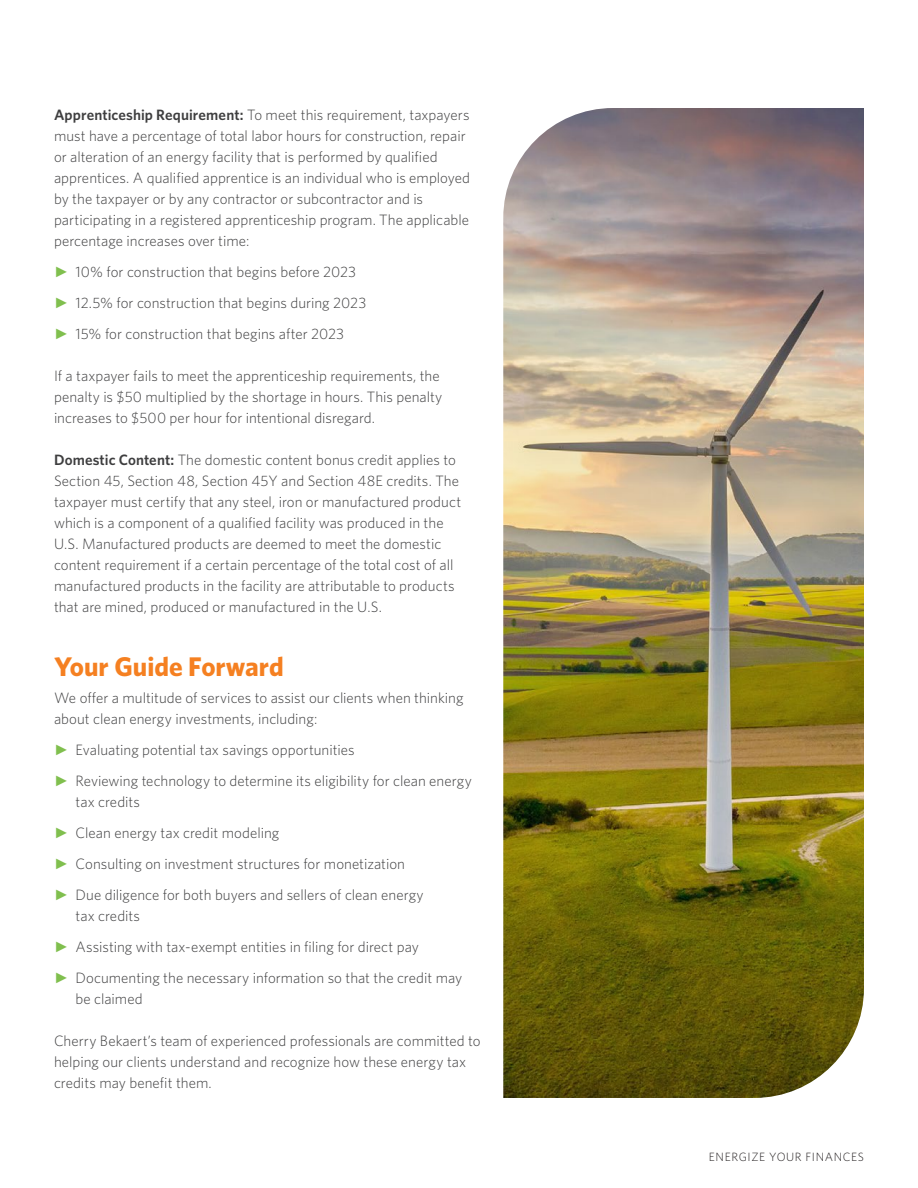
<style>
.page{position:relative;width:918px;height:1188px;background:#fff}
.page>*{position:absolute;margin:0;border:0;box-sizing:border-box;transform-origin:0 0}
.t1{font:700 27px "Whitney";color:#f58021}
.t2{font:300 15px/21px "Whitney";color:#3e3e3f}
.t3{font:300 12px "Whitney";letter-spacing:.05em;color:#231f20}
.s1{font-weight:600}
.s2{font-family:"Arial";font-weight:400;color:#80bf4e}
</style>
<div class="page">
<img style="left:503px;top:108px;width:361px;height:990px">
<p class="t2" style="left:54px;top:104px;width:418px"><span class="s1">Apprenticeship Requirement:</span> To meet this requirement, taxpayers must have a percentage of total labor hours for construction, repair or alteration of an energy facility that is performed by qualified apprentices. A qualified apprentice is an individual who is employed by the taxpayer or by any contractor or subcontractor and is participating in a registered apprenticeship program. The applicable percentage increases over time:</p>
<p class="t2" style="left:54px;top:256px;width:314px;line-height:31px"><span class="s2">►</span> 10% for construction that begins before 2023 <span class="s2">►</span> 12.5% for construction that begins during 2023 <span class="s2">►</span> 15% for construction that begins after 2023</p>
<p class="t2" style="left:54px;top:365px;width:390px">If a taxpayer fails to meet the apprenticeship requirements, the penalty is $50 multiplied by the shortage in hours. This penalty increases to $500 per hour for intentional disregard.</p>
<p class="t2" style="left:54px;top:449px;width:409px"><span class="s1">Domestic Content:</span> The domestic content bonus credit applies to Section 45, Section 48, Section 45Y and Section 48E credits. The taxpayer must certify that any steel, iron or manufactured product which is a component of a qualified facility was produced in the U.S. Manufactured products are deemed to meet the domestic content requirement if a certain percentage of the total cost of all manufactured products in the facility are attributable to products that are mined, produced or manufactured in the U.S.</p>
<h1 class="t1" style="left:54px;top:649px;width:231px">Your Guide Forward</h1>
<p class="t2" style="left:54px;top:687px;width:411px">We offer a multitude of services to assist our clients when thinking about clean energy investments, including:</p>
<p class="t2" style="left:54px;top:734px;width:419px;line-height:31px"><span class="s2">►</span> Evaluating potential tax savings opportunities<br><span class="s2">►</span> Reviewing technology to determine its eligibility for clean energy</p>
<p class="t2" style="left:54px;top:786px;width:371px;line-height:31px;text-indent:22px">tax credits<br><span class="s2">►</span> Clean energy tax credit modeling<br><span class="s2">►</span> Consulting on investment structures for monetization<br><span class="s2">►</span> Due diligence for both buyers and sellers of clean energy</p>
<p class="t2" style="left:54px;top:900px;width:410px;line-height:31px;text-indent:22px">tax credits<br><span class="s2">►</span> Assisting with tax-exempt entities in filing for direct pay<br><span class="s2">►</span> Documenting the necessary information so that the credit may</p>
<p class="t2" style="left:76px;top:988px;width:69px">be claimed</p>
<p class="t2" style="left:54px;top:1030px;width:428px">Cherry Bekaert’s team of experienced professionals are committed to helping our clients understand and recognize how these energy tax credits may benefit them.</p>
<p class="t3" style="left:709px;top:1149px;width:157px">ENERGIZE YOUR FINANCES</p>
</div>
